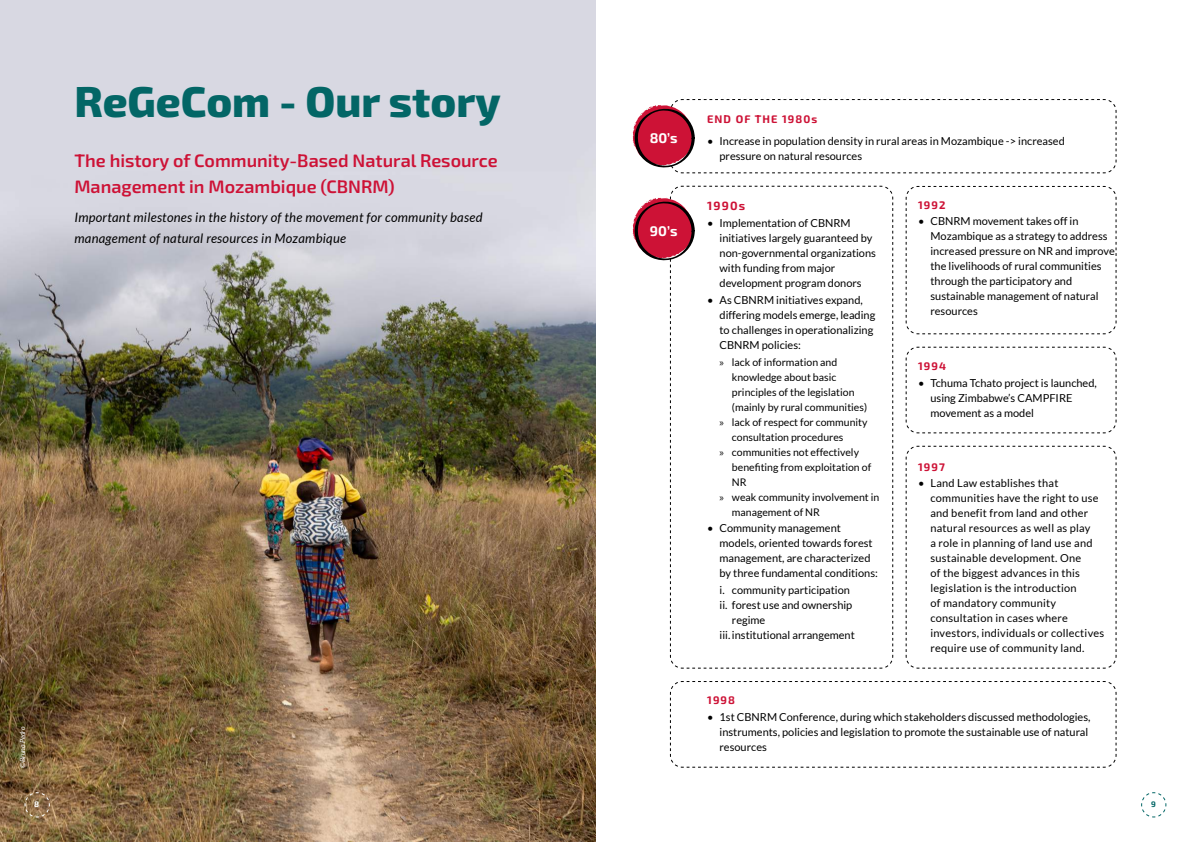
<style>
.page{position:relative;width:1191px;height:842px;background:#fff}
.page>*{position:absolute;margin:0;border:0;box-sizing:border-box;transform-origin:0 0}
.t1{font:800 43px "Exo 2";color:#036666}
.t2{font:600 18px/26px "Exo 2";color:#cd1236}
.t3{font:700 14px "Exo 2";color:#fff}
.t4{font:italic 13px/21px "Lato";letter-spacing:.02em;color:#000}
.t5{font:700 12px "Exo 2";letter-spacing:.1em;color:#cd1236}
.t6{font:11px/15px "Lato";color:#000}
.t7{font:11px/15px "Lato";letter-spacing:.02em;color:#000}
.t8{font:700 11px "Exo 2";letter-spacing:.1em;color:#cd1236}
.t9{font:10.5px "Lato";color:#000}
.t10{font:700 8px "Exo 2";color:#fff}
.t11{font:700 8px "Exo 2";color:#036666}
.t12{font:italic 7px "Lato";color:#fff}
.s1{font-family:"Myriad Pro"}
</style>
<div class="page">
<img style="left:0;top:0;width:595px;height:842px">
<svg style="left:905px;top:185px;width:212px;height:150px"></svg>
<svg style="left:905px;top:346px;width:212px;height:88px"></svg>
<svg style="left:905px;top:445px;width:212px;height:224px"></svg>
<svg style="left:669px;top:185px;width:224px;height:484px"></svg>
<svg style="left:632px;top:186px;width:244px;height:467px"></svg>
<svg style="left:632px;top:99px;width:485px;height:75px"></svg>
<svg style="left:669px;top:681px;width:448px;height:87px"></svg>
<svg style="left:1141px;top:792px;width:25px;height:25px"></svg>
<svg style="left:25px;top:792px;width:25px;height:25px"></svg>
<h1 class="t1" style="left:74px;top:69px;width:427px">ReGeCom - Our story</h1>
<h2 class="t2" style="left:74px;top:147px;width:425px">The history of Community-Based Natural Resource<br>Management in Mozambique (CBNRM)</h2>
<p class="t4" style="left:74px;top:207px;width:409px">Important milestones in the history of the movement for community based management of natural resources in Mozambique</p>
<p class="t3" style="left:650px;top:128px;width:29px">80’s</p>
<p class="t3" style="left:650px;top:221px;width:29px">90’s</p>
<p class="t8" style="left:707px;top:111px;width:112px">END OF THE 1980s</p>
<p class="t6" style="left:719px;top:134px;width:347px;text-indent:-12px">• Increase in population density in rural areas in Mozambique -&gt; increased pressure on natural resources</p>
<p class="t8" style="left:918px;top:197px;width:29px">1992</p>
<p class="t6" style="left:930px;top:214px;width:186px;text-indent:-12px">• CBNRM movement takes off in<br>Mozambique as a strategy to address increased pressure on NR and improve the livelihoods of rural communities through the participatory and sustainable management of natural resources</p>
<p class="t5" style="left:707px;top:197px;width:40px">1990s</p>
<p class="t6" style="left:719px;top:215px;width:158px;text-indent:-12px">• Implementation of CBNRM initiatives largely guaranteed by non-governmental organizations with funding from major development program donors</p>
<p class="t6" style="left:719px;top:293px;width:157px;text-indent:-12px">• As CBNRM initiatives expand, differing models emerge, leading to challenges in operationalizing<br>CBNRM policies:</p>
<p class="t9" style="left:719px;top:356px;width:119px"><span class="s1">»</span> lack of information and</p>
<p class="t9" style="left:732px;top:371px;width:106px">knowledge about basic</p>
<p class="t9" style="left:732px;top:386px;width:124px">principles of the legislation</p>
<p class="t9" style="left:732px;top:401px;width:137px">(mainly by rural communities)</p>
<p class="t9" style="left:719px;top:416px;width:149px"><span class="s1">»</span> lack of respect for community</p>
<p class="t9" style="left:732px;top:431px;width:113px">consultation procedures</p>
<p class="t9" style="left:719px;top:446px;width:141px"><span class="s1">»</span> communities not effectively</p>
<p class="t9" style="left:732px;top:461px;width:141px">benefiting from exploitation of</p>
<p class="t9" style="left:732px;top:476px;width:16px">NR</p>
<p class="t9" style="left:719px;top:491px;width:161px"><span class="s1">»</span> weak community involvement in</p>
<p class="t9" style="left:732px;top:506px;width:89px">management of NR</p>
<p class="t6" style="left:719px;top:521px;width:160px;text-indent:-12px">• Community management models, oriented towards forest management, are characterized by three fundamental conditions:</p>
<p class="t6" style="left:719px;top:582px;width:132px">i. community participation</p>
<p class="t6" style="left:719px;top:597px;width:134px">ii. forest use and ownership</p>
<p class="t6" style="left:732px;top:612px;width:35px">regime</p>
<p class="t6" style="left:719px;top:627px;width:137px">iii. institutional arrangement</p>
<p class="t8" style="left:918px;top:358px;width:30px">1994</p>
<p class="t6" style="left:930px;top:375px;width:168px;text-indent:-12px">• Tchuma Tchato project is launched, using Zimbabwe’s CAMPFIRE movement as a model</p>
<p class="t8" style="left:918px;top:459px;width:28px">1997</p>
<p class="t7" style="left:930px;top:476px;width:175px;text-indent:-12px">• Land Law establishes that communities have the right to use and benefit from land and other natural resources as well as play<br>a role in planning of land use and sustainable development. One<br>of the biggest advances in this legislation is the introduction<br>of mandatory community consultation in cases where investors, individuals or collectives require use of community land.</p>
<p class="t12" style="left:19px;top:768px;width:43px;rotate:-90deg">©Bruno Pedro</p>
<p class="t8" style="left:707px;top:692px;width:29px">1998</p>
<p class="t6" style="left:719px;top:709px;width:372px;text-indent:-12px">• 1st CBNRM Conference, during which stakeholders discussed methodologies, instruments, policies and legislation to promote the sustainable use of natural resources</p>
<p class="t10" style="left:34px;top:798px;width:6px">8</p>
<p class="t11" style="left:1151px;top:798px;width:6px">9</p>
</div>
